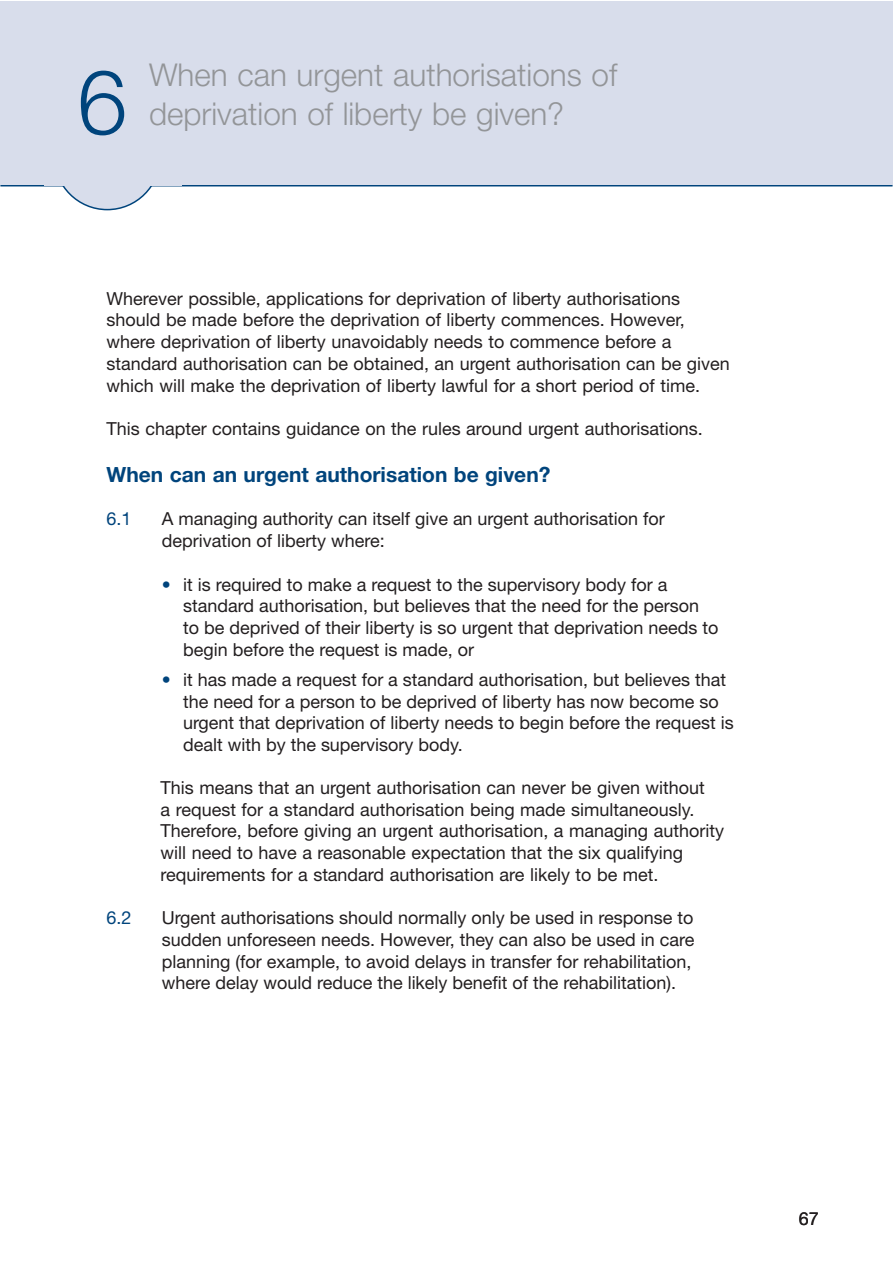
<style>
.page{position:relative;width:893px;height:1263px;background:#fff}
.page>*{position:absolute;margin:0;border:0;box-sizing:border-box;transform-origin:0 0}
.t1{font:300 89.85px "Helvetica Neue";color:#00447c}
.t2{font:300 31.5px "Helvetica Neue";color:#939598}
.t3{font:700 21px "Helvetica Neue";color:#00447c}
.t4{font:18px/21.8px "Helvetica Neue";color:#231f20}
.t5{font:18px "Helvetica Neue";color:#00447c}
</style>
<div class="page">
<hr style="left:0;top:185px;width:892px;height:1px;background:#00447c">
<div style="left:0;top:2px;width:892px;height:183px;background:#d8ddeb"></div>
<div style="left:54px;top:104px;width:106px;height:106px;background:#d8ddeb;border-radius:50%"></div>
<h1 class="t1" style="left:77px;top:70px;width:51px">6</h1>
<h2 class="t2" style="left:149px;top:64px;width:469px">When can urgent authorisations of</h2>
<h2 class="t2" style="left:149px;top:103px;width:416px">deprivation of liberty be given?</h2>
<p class="t4" style="left:107px;top:289px;width:624px">Wherever possible, applications for deprivation of liberty authorisations should be made before the deprivation of liberty commences. However, where deprivation of liberty unavoidably needs to commence before a standard authorisation can be obtained, an urgent authorisation can be given which will make the deprivation of liberty lawful for a short period of time.</p>
<p class="t4" style="left:107px;top:419px;width:598px">This chapter contains guidance on the rules around urgent authorisations.</p>
<p class="t3" style="left:107px;top:467px;width:445px">When can an urgent authorisation be given?</p>
<p class="t5" style="left:107px;top:512px;width:26px">6.1</p>
<p class="t4" style="left:162px;top:510px;width:504px">A managing authority can itself give an urgent authorisation for deprivation of liberty where:</p>
<p class="t4" style="left:183px;top:575px;width:537px">it is required to make a request to the supervisory body for a standard authorisation, but believes that the need for the person to be deprived of their liberty is so urgent that deprivation needs to begin before the request is made, or</p>
<p class="t4" style="left:183px;top:670px;width:552px">it has made a request for a standard authorisation, but believes that the need for a person to be deprived of liberty has now become so urgent that deprivation of liberty needs to begin before the request is dealt with by the supervisory body.</p>
<p class="t4" style="left:160px;top:778px;width:565px">This means that an urgent authorisation can never be given without<br>a request for a standard authorisation being made simultaneously.<br>Therefore, before giving an urgent authorisation, a managing authority will need to have a reasonable expectation that the six qualifying requirements for a standard authorisation are likely to be met.</p>
<p class="t5" style="left:107px;top:911px;width:26px">6.2</p>
<p class="t4" style="left:162px;top:909px;width:534px">Urgent authorisations should normally only be used in response to sudden unforeseen needs. However, they can also be used in care planning (for example, to avoid delays in transfer for rehabilitation, where delay would reduce the likely benefit of the rehabilitation).</p>
<p class="t4" style="left:798px;top:1210px;width:21px">67</p>
</div>
